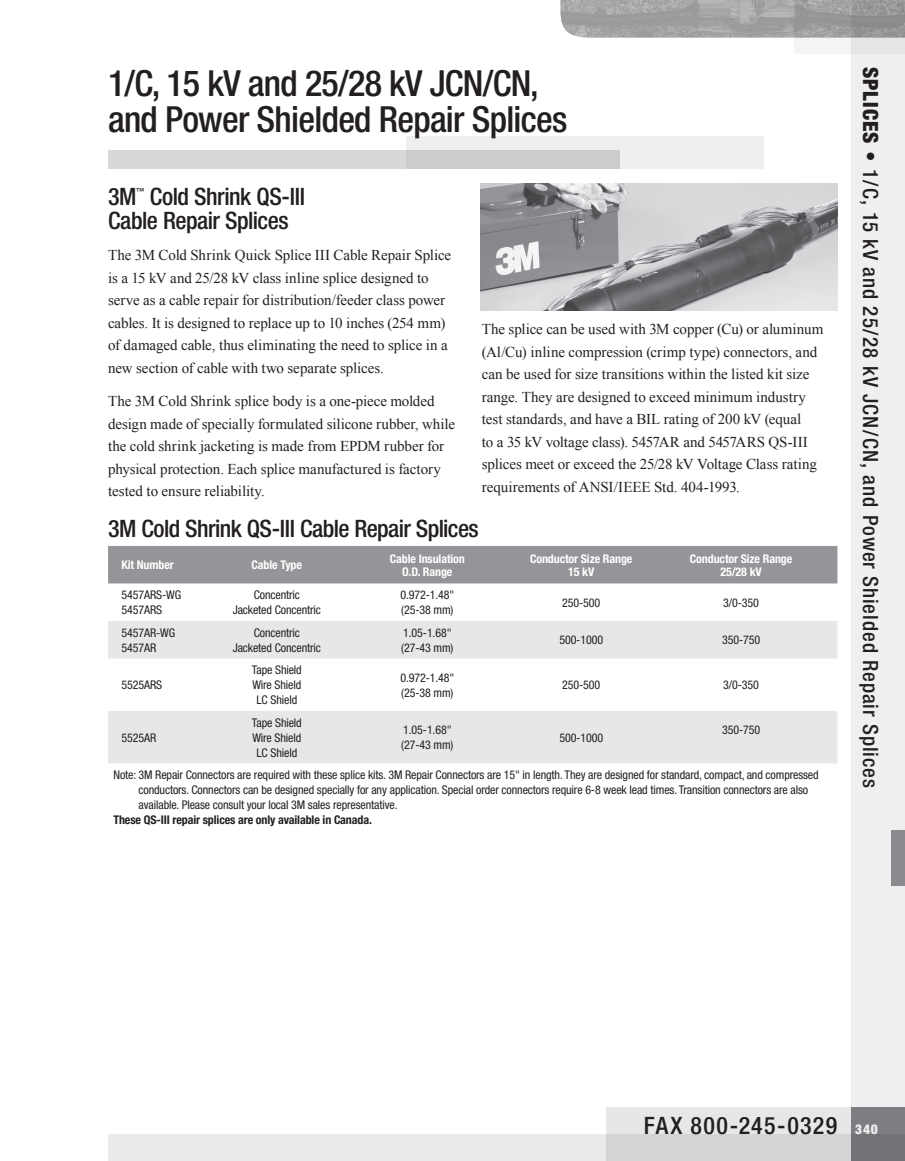
<style>
.page{position:relative;width:905px;height:1161px;background:#fff}
.page>*{position:absolute;margin:0;border:0;box-sizing:border-box;transform-origin:0 0}
.Body_HEAD_A{font:500 condensed 36px/36px "Helvetica Neue";letter-spacing:-.02em;color:#231f20}
.Body_HEAD_B{font:500 condensed 24px/24px "Helvetica Neue";letter-spacing:-.02em;color:#231f20}
.Body_TEXT{font:500 condensed 24px "Helvetica Neue";letter-spacing:-.015em;color:#231f20}
.Body_TEXT-2{font:500 condensed 24px "Helvetica Neue";letter-spacing:.06em;color:#231f20}
.t1{font:500 condensed 21px "Helvetica Neue";letter-spacing:.045em;color:#231f20}
.Body_TEXT-3{font:15px/22.5px "Times New Roman";letter-spacing:-.005em;color:#231f20}
.Chart_Left{font:condensed 12px/15px "Helvetica Neue";letter-spacing:-.01em;color:#231f20}
.Chart_Regular{font:condensed 12px "Helvetica Neue";letter-spacing:-.01em;color:#231f20}
.Chart_HEAD_A{font:700 condensed 12px "Helvetica Neue";letter-spacing:-.01em;color:#fff}
.Chart_Left-2{font:700 condensed 12px "Helvetica Neue";letter-spacing:-.01em;color:#231f20}
.Chart_HEAD_A_LEFT{font:700 condensed 12px "Helvetica Neue";letter-spacing:-.01em;color:#fff}
.Body_HEAD_B-2{font:500 condensed 8.4px "Helvetica Neue";color:#231f20}
.s1{font-weight:900}
.s2{font-weight:900;font-size:13.5px;color:#fff}
</style>
<div class="page">
<div style="left:794px;top:0;width:110px;height:54px;background:#f4f4f4"></div>
<img style="left:560px;top:0;width:290px;height:38px">
<div style="left:605px;top:1107px;width:299px;height:54px;background:#e7e7e8"></div>
<div style="left:108px;top:1134px;width:796px;height:27px;background:linear-gradient(to right,#f0f1f1,#d1d2d3)"></div>
<svg style="left:850px;top:0;width:54px;height:1161px;fill:#efeff0"></svg>
<div style="left:891px;top:830px;width:13px;height:55px;background:#8a8b8e"></div>
<img style="left:481px;top:184px;width:356px;height:126px">
<div style="left:108px;top:546px;width:729px;height:37px;background:#939598"></div>
<svg style="left:108px;top:621px;width:729px;height:142px;fill:#e6e7e9"></svg>
<div style="left:406px;top:136px;width:358px;height:32px;background:#efeff0"></div>
<div style="left:108px;top:150px;width:511px;height:18px;background:#d8d8d9"></div>
<p class="Body_HEAD_A" style="left:108px;top:64px;width:461px">1/C, 15 kV and 25/28 kV JCN/CN , and Power Shielded Repair Splices</p>
<p class="Body_HEAD_B" style="left:108px;top:184px;width:199px;text-indent:42px">Cold Shrink QS-III<br>Cable Repair Splices</p>
<p class="Body_TEXT-3" style="left:108px;top:244px;width:345px">The 3M Cold Shrink Quick Splice III Cable Repair Splice is a 15 kV and 25/28 kV class inline splice designed to serve as a cable repair for distribution/feeder class power cables. It is designed to replace up to 10 inches (254 mm) of damaged cable, thus eliminating the need to splice in a new section of cable with two separate splices.</p>
<p class="Body_TEXT-3" style="left:108px;top:390px;width:348px">The 3M Cold Shrink splice body is a one-piece molded design made of specially formulated silicone rubber, while the cold shrink jacketing is made from EPDM rubber for physical protection. Each splice manufactured is factory tested to ensure reliability.</p>
<p class="Body_HEAD_B" style="left:108px;top:184px;width:30px">3M</p>
<p class="Body_HEAD_B-2" style="left:136px;top:186px;width:10px">™</p>
<p class="Body_TEXT-3" style="left:482px;top:318px;width:343px">The splice can be used with 3M copper (Cu) or aluminum (Al/Cu) inline compression (crimp type) connectors, and can be used for size transitions within the listed kit size range. They are designed to exceed minimum industry test standards, and have a BIL rating of 200 kV (equal<br>to a 35 kV voltage class). 5457AR and 5457ARS QS-III splices meet or exceed the 25/28 kV Voltage Class rating requirements of ANSI/IEEE Std. 404-1993.</p>
<p class="Body_TEXT" style="left:108px;top:514px;width:372px">3M Cold Shrink QS-III Cable Repair Splices</p>
<p class="Chart_HEAD_A_LEFT" style="left:122px;top:558px;width:54px">Kit Number</p>
<p class="Chart_HEAD_A" style="left:251px;top:558px;width:52px">Cable Type</p>
<p class="Chart_HEAD_A" style="left:390px;top:551px;width:76px">Cable Insulation</p>
<p class="Chart_HEAD_A" style="left:402px;top:565px;width:52px">O.D. Range</p>
<p class="Chart_Left" style="left:122px;top:588px;width:61px">5457ARS-WG</p>
<p class="Chart_Left" style="left:122px;top:603px;width:42px">5457ARS</p>
<p class="Chart_Left" style="left:122px;top:625px;width:55px">5457AR-WG</p>
<p class="Chart_Left" style="left:122px;top:640px;width:36px">5457AR</p>
<p class="Chart_Left" style="left:122px;top:678px;width:42px">5525ARS</p>
<p class="Chart_Regular" style="left:254px;top:588px;width:48px">Concentric</p>
<p class="Chart_Regular" style="left:233px;top:603px;width:90px">Jacketed Concentric</p>
<p class="Chart_Regular" style="left:254px;top:626px;width:48px">Concentric</p>
<p class="Chart_Regular" style="left:233px;top:641px;width:90px">Jacketed Concentric</p>
<p class="Chart_Regular" style="left:252px;top:663px;width:52px">Tape Shield</p>
<p class="Chart_Regular" style="left:252px;top:678px;width:51px">Wire Shield</p>
<p class="Chart_Regular" style="left:256px;top:693px;width:42px">LC Shield</p>
<p class="Chart_Regular" style="left:400px;top:588px;width:55px">0.972-1.48"</p>
<p class="Chart_Regular" style="left:401px;top:603px;width:54px">(25-38 mm)</p>
<p class="Chart_Regular" style="left:403px;top:626px;width:50px">1.05-1.68"</p>
<p class="Chart_Regular" style="left:401px;top:641px;width:54px">(27-43 mm)</p>
<p class="Chart_Regular" style="left:400px;top:671px;width:55px">0.972-1.48"</p>
<p class="Chart_Regular" style="left:401px;top:686px;width:54px">(25-38 mm)</p>
<p class="Chart_HEAD_A" style="left:530px;top:551px;width:104px">Conductor Size Range</p>
<p class="Chart_HEAD_A" style="left:568px;top:565px;width:28px">15 kV</p>
<p class="Chart_HEAD_A" style="left:690px;top:551px;width:104px">Conductor Size Range</p>
<p class="Chart_HEAD_A" style="left:720px;top:565px;width:43px">25/28 kV</p>
<p class="Chart_Regular" style="left:562px;top:596px;width:40px">250-500</p>
<p class="Chart_Regular" style="left:723px;top:596px;width:37px">3/0-350</p>
<p class="Chart_Regular" style="left:559px;top:633px;width:45px">500-1000</p>
<p class="Chart_Regular" style="left:722px;top:633px;width:40px">350-750</p>
<p class="Chart_Regular" style="left:562px;top:678px;width:40px">250-500</p>
<p class="Chart_Regular" style="left:723px;top:678px;width:37px">3/0-350</p>
<p class="Chart_Regular" style="left:252px;top:716px;width:52px">Tape Shield</p>
<p class="Chart_Regular" style="left:252px;top:731px;width:51px">Wire Shield</p>
<p class="Chart_Regular" style="left:256px;top:746px;width:42px">LC Shield</p>
<p class="Chart_Regular" style="left:403px;top:723px;width:50px">1.05-1.68"</p>
<p class="Chart_Regular" style="left:401px;top:738px;width:54px">(27-43 mm)</p>
<p class="Chart_Regular" style="left:722px;top:723px;width:40px">350-750</p>
<p class="Chart_Left" style="left:138px;top:768px;width:681px;text-indent:-25px">Note: 3M Repair Connectors are required with these splice kits. 3M Repair Connectors are 15" in length. They are designed for standard, compact, and compressed conductors. Connectors can be designed specially for any application. Special order connectors require 6-8 week lead times. Transition connectors are also available. Please consult your local 3M sales representative.</p>
<p class="Chart_Left-2" style="left:113px;top:813px;width:260px">These QS-III repair splices are only available in Canada.</p>
<p class="Chart_Left" style="left:122px;top:730px;width:36px">5525AR</p>
<p class="Chart_Regular" style="left:559px;top:731px;width:45px">500-1000</p>
<h3 class="t1" style="left:883px;top:67px;width:722px;rotate:90deg"><span class="s1">SPLICES</span> • 1/C, 15 kV and 25/28 kV JCN/CN , and Power Shielded Repair Splices</h3>
<h2 class="Body_TEXT-2" style="left:643px;top:1111px;width:236px">FAX 800-245-0329 <span class="s2">340</span></h2>
</div>
